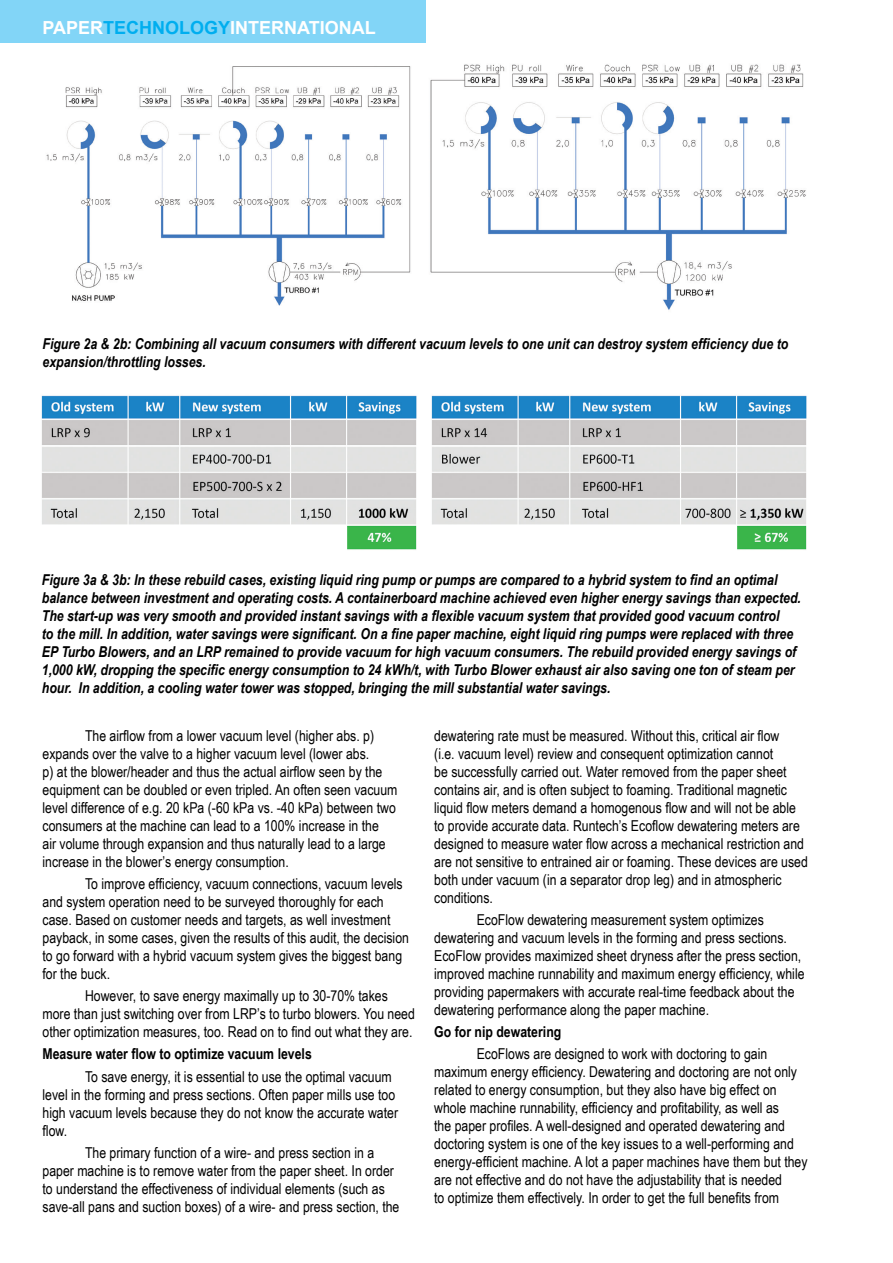
<style>
.page{position:relative;width:893px;height:1263px;background:#fff}
.page>*{position:absolute;margin:0;border:0;box-sizing:border-box;transform-origin:0 0}
.t1{font:700 18px "Arial";color:#fff}
.t2{font:15px/18px "Arial Narrow";color:#000001}
.t3{font:italic 700 15px/18px "Arial Narrow";color:#000001}
.t4{font:700 15px "Arial Narrow";color:#000001}
.s1{color:#00aeef}
</style>
<div class="page">
<div style="left:0;top:0;width:425px;height:43px;background:#82d5f7"></div>
<img style="left:46px;top:66px;width:365px;height:240px">
<img style="left:430px;top:64px;width:376px;height:246px">
<img style="left:41px;top:395px;width:376px;height:155px">
<img style="left:431px;top:395px;width:376px;height:155px">
<p class="t1" style="left:43px;top:15px;width:335px">PAPER<span class="s1">TECHNOLOGY</span>INTERNATIONAL</p>
<p class="t3" style="left:43px;top:334px;width:747px">Figure 2a &amp; 2b: Combining all vacuum consumers with different vacuum levels to one unit can destroy system efficiency due to expansion/throttling losses.</p>
<p class="t3" style="left:42px;top:570px;width:761px">Figure 3a &amp; 3b: In these rebuild cases, existing liquid ring pump or pumps are compared to a hybrid system to find an optimal balance between investment and operating costs. A containerboard machine achieved even higher energy savings than expected.<br>The start-up was very smooth and provided instant savings with a flexible vacuum system that provided good vacuum control<br>to the mill. In addition, water savings were significant. On a fine paper machine, eight liquid ring pumps were replaced with three EP Turbo Blowers, and an LRP remained to provide vacuum for high vacuum consumers. The rebuild provided energy savings of 1,000 kW, dropping the specific energy consumption to 24 kWh/t, with Turbo Blower exhaust air also saving one ton of steam per hour. In addition, a cooling water tower was stopped, bringing the mill substantial water savings.</p>
<p class="t2" style="left:43px;top:726px;width:356px;text-indent:43px">The airflow from a lower vacuum level (higher abs. p) expands over the valve to a higher vacuum level (lower abs.<br>p) at the blower/header and thus the actual airflow seen by the equipment can be doubled or even tripled. An often seen vacuum level difference of e.g. 20 kPa (-60 kPa vs. -40 kPa) between two consumers at the machine can lead to a 100% increase in the<br>air volume through expansion and thus naturally lead to a large increase in the blower’s energy consumption.</p>
<p class="t2" style="left:43px;top:874px;width:368px;text-indent:43px">To improve efficiency, vacuum connections, vacuum levels and system operation need to be surveyed thoroughly for each case. Based on customer needs and targets, as well investment payback, in some cases, given the results of this audit, the decision to go forward with a hybrid vacuum system gives the biggest bang for the buck.</p>
<p class="t2" style="left:43px;top:986px;width:374px;text-indent:43px">However, to save energy maximally up to 30-70% takes more than just switching over from LRP’s to turbo blowers. You need other optimization measures, too. Read on to find out what they are.</p>
<p class="t4" style="left:43px;top:1043px;width:271px">Measure water flow to optimize vacuum levels</p>
<p class="t2" style="left:43px;top:1067px;width:357px;text-indent:43px">To save energy, it is essential to use the optimal vacuum level in the forming and press sections. Often paper mills use too high vacuum levels because they do not know the accurate water flow.</p>
<p class="t2" style="left:43px;top:1143px;width:358px;text-indent:43px">The primary function of a wire- and press section in a paper machine is to remove water from the paper sheet. In order to understand the effectiveness of individual elements (such as save-all pans and suction boxes) of a wire- and press section, the</p>
<p class="t2" style="left:434px;top:726px;width:375px">dewatering rate must be measured. Without this, critical air flow<br>(i.e. vacuum level) review and consequent optimization cannot<br>be successfully carried out. Water removed from the paper sheet contains air, and is often subject to foaming. Traditional magnetic liquid flow meters demand a homogenous flow and will not be able to provide accurate data. Runtech’s Ecoflow dewatering meters are designed to measure water flow across a mechanical restriction and are not sensitive to entrained air or foaming. These devices are used both under vacuum (in a separator drop leg) and in atmospheric conditions.</p>
<p class="t2" style="left:434px;top:910px;width:372px;text-indent:43px">EcoFlow dewatering measurement system optimizes dewatering and vacuum levels in the forming and press sections.<br>EcoFlow provides maximized sheet dryness after the press section, improved machine runnability and maximum energy efficiency, while providing papermakers with accurate real-time feedback about the dewatering performance along the paper machine.</p>
<p class="t4" style="left:434px;top:1020px;width:129px">Go for nip dewatering</p>
<p class="t2" style="left:434px;top:1044px;width:375px;text-indent:43px">EcoFlows are designed to work with doctoring to gain maximum energy efficiency. Dewatering and doctoring are not only related to energy consumption, but they also have big effect on whole machine runnability, efficiency and profitability, as well as<br>the paper profiles. A well-designed and operated dewatering and doctoring system is one of the key issues to a well-performing and energy-efficient machine. A lot a paper machines have them but they are not effective and do not have the adjustability that is needed<br>to optimize them effectively. In order to get the full benefits from</p>
</div>
